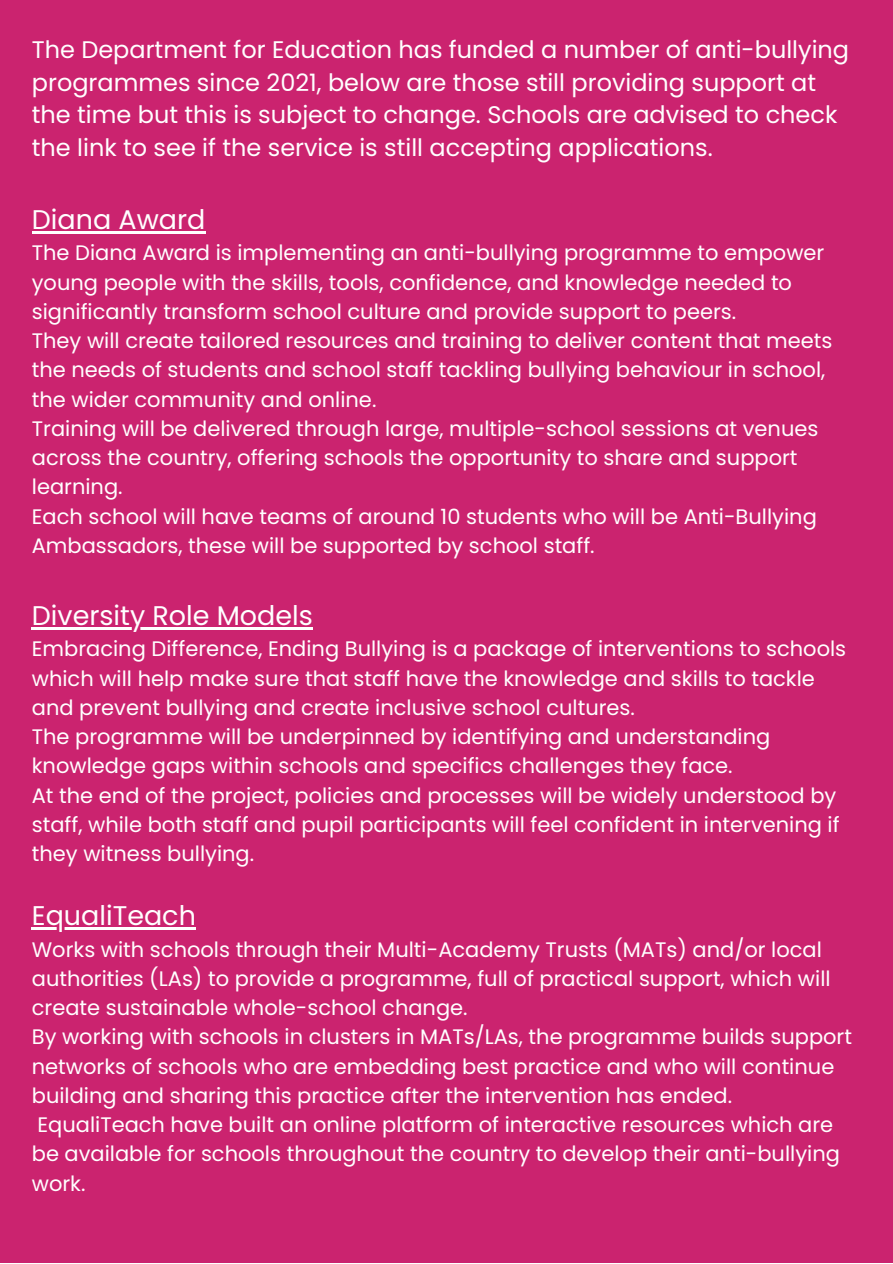
<style>
.page{position:relative;width:893px;height:1264px;background:#fff}
.page>*{position:absolute;margin:0;border:0;box-sizing:border-box;transform-origin:0 0}
.t1{font:27px "Poppins";color:#fff}
.t2{font:24px/32.5px "Poppins";color:#fff}
.t3{font:21px/29.2px "Poppins";color:#fff}
</style>
<div class="page">
<div style="left:0;top:0;width:892px;height:1262px;background:#cb236f"></div>
<hr style="left:32px;top:231px;width:173px;height:2px;background:#fff">
<hr style="left:32px;top:627px;width:281px;height:2px;background:#fff">
<hr style="left:32px;top:927px;width:164px;height:2px;background:#fff">
<p class="t2" style="left:32px;top:33px;width:818px">The Department for Education has funded a number of anti-bullying programmes since 2021, below are those still providing support at the time but this is subject to change. Schools are advised to check the link to see if the service is still accepting applications.</p>
<p class="t1" style="left:32px;top:201px;width:175px">Diana Award</p>
<p class="t3" style="left:32px;top:238px;width:794px">The Diana Award is implementing an anti-bullying programme to empower young people with the skills, tools, confidence, and knowledge needed to significantly transform school culture and provide support to peers.</p>
<p class="t3" style="left:32px;top:326px;width:802px">They will create tailored resources and training to deliver content that meets the needs of students and school staff tackling bullying behaviour in school, the wider community and online.</p>
<p class="t3" style="left:32px;top:414px;width:788px">Training will be delivered through large, multiple-school sessions at venues across the country, offering schools the opportunity to share and support learning.</p>
<p class="t3" style="left:32px;top:501px;width:786px">Each school will have teams of around 10 students who will be Anti-Bullying<br>Ambassadors, these will be supported by school staff.</p>
<p class="t1" style="left:32px;top:596px;width:282px">Diversity Role Models</p>
<p class="t3" style="left:32px;top:634px;width:815px">Embracing Difference, Ending Bullying is a package of interventions to schools which will help make sure that staff have the knowledge and skills to tackle and prevent bullying and create inclusive school cultures.</p>
<p class="t3" style="left:32px;top:722px;width:740px">The programme will be underpinned by identifying and understanding knowledge gaps within schools and specifics challenges they face.</p>
<p class="t3" style="left:32px;top:780px;width:809px">At the end of the project, policies and processes will be widely understood by staff, while both staff and pupil participants will feel confident in intervening if they witness bullying.</p>
<p class="t1" style="left:32px;top:896px;width:166px">EqualiTeach</p>
<p class="t3" style="left:32px;top:934px;width:800px">Works with schools through their Multi-Academy Trusts (MATs) and/or local authorities (LAs) to provide a programme, full of practical support, which will create sustainable whole-school change.</p>
<p class="t3" style="left:32px;top:1022px;width:821px">By working with schools in clusters in MATs/LAs, the programme builds support networks of schools who are embedding best practice and who will continue building and sharing this practice after the intervention has ended.</p>
<p class="t3" style="left:32px;top:1110px;width:809px">EqualiTeach have built an online platform of interactive resources which are be available for schools throughout the country to develop their anti-bullying work.</p>
</div>
